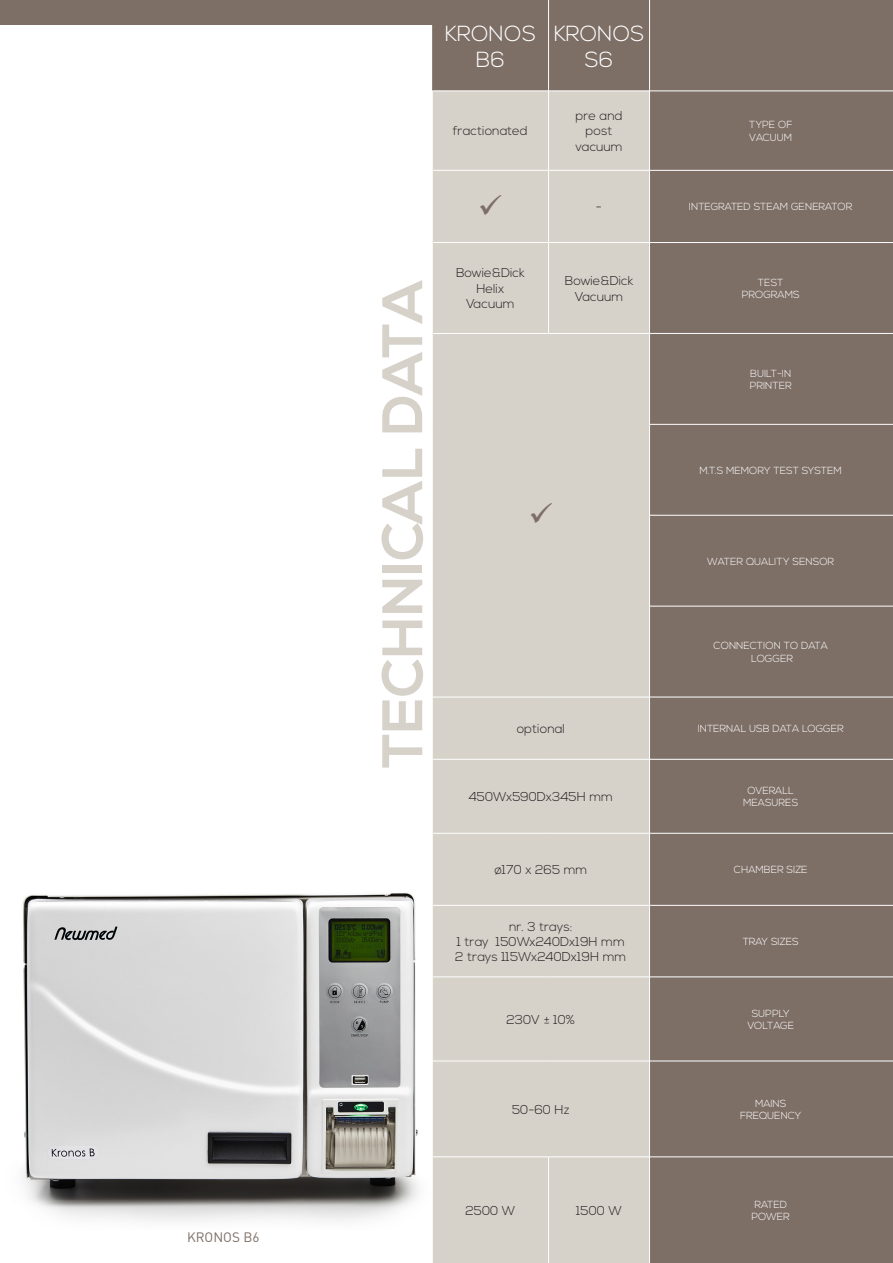
<style>
.page{position:relative;width:893px;height:1263px;background:#fff}
.page>*{position:absolute;margin:0;border:0;box-sizing:border-box;transform-origin:0 0}
.t1{font:700 57px "Nexa";color:#d6d1c9}
.t2{font:300 21.75px "Nexa";color:#fff}
.t3{font:13.5px "DIN";color:#7d6e66}
.t4{font:300 12.9px "Nexa";color:#231f20}
.t5{font:300 10.2px "Nexa";color:#fff}
</style>
<div class="page">
<img style="left:23px;top:893px;width:396px;height:328px">
<div style="left:0;top:0;width:893px;height:25px;background:#7d6e66"></div>
<div style="left:432px;top:25px;width:461px;height:1238px;background:#7d6e66"></div>
<div style="left:433px;top:92px;width:216px;height:1171px;background:#d6d1c9"></div>
<hr style="left:650px;top:170px;width:242px;height:1px;background:#fff">
<hr style="left:650px;top:242px;width:242px;height:1px;background:#fff">
<hr style="left:650px;top:333px;width:242px;height:1px;background:#fff">
<hr style="left:650px;top:424px;width:242px;height:1px;background:#fff">
<hr style="left:650px;top:515px;width:242px;height:1px;background:#fff">
<hr style="left:650px;top:606px;width:242px;height:1px;background:#fff">
<hr style="left:650px;top:697px;width:242px;height:1px;background:#fff">
<hr style="left:650px;top:759px;width:242px;height:1px;background:#fff">
<hr style="left:650px;top:833px;width:242px;height:1px;background:#fff">
<hr style="left:650px;top:905px;width:242px;height:1px;background:#fff">
<hr style="left:650px;top:976px;width:242px;height:1px;background:#fff">
<hr style="left:650px;top:1060px;width:242px;height:1px;background:#fff">
<hr style="left:650px;top:1156px;width:242px;height:1px;background:#fff">
<hr style="left:650px;top:91px;width:242px;height:1px;background:#fff">
<hr style="left:649px;top:333px;width:1px;height:91px;background:#fff">
<hr style="left:649px;top:424px;width:1px;height:91px;background:#fff">
<hr style="left:649px;top:515px;width:1px;height:91px;background:#fff">
<hr style="left:649px;top:606px;width:1px;height:91px;background:#fff">
<hr style="left:649px;top:905px;width:1px;height:72px;background:#fff">
<hr style="left:431px;top:333px;width:2px;height:91px;background:#fff">
<hr style="left:431px;top:424px;width:2px;height:91px;background:#fff">
<hr style="left:431px;top:515px;width:2px;height:91px;background:#fff">
<hr style="left:431px;top:606px;width:2px;height:91px;background:#fff">
<hr style="left:431px;top:905px;width:2px;height:72px;background:#fff">
<hr style="left:431px;top:91px;width:2px;height:79px;background:#fff">
<hr style="left:649px;top:697px;width:1px;height:62px;background:#fff">
<hr style="left:549px;top:697px;width:100px;height:1px;background:#fff">
<hr style="left:433px;top:697px;width:116px;height:1px;background:#fff">
<hr style="left:431px;top:697px;width:2px;height:62px;background:#fff">
<hr style="left:649px;top:759px;width:1px;height:74px;background:#fff">
<hr style="left:549px;top:759px;width:100px;height:1px;background:#fff">
<hr style="left:433px;top:759px;width:116px;height:1px;background:#fff">
<hr style="left:431px;top:759px;width:2px;height:74px;background:#fff">
<hr style="left:431px;top:1157px;width:2px;height:106px;background:#fff">
<hr style="left:649px;top:1157px;width:1px;height:106px;background:#fff">
<hr style="left:548px;top:1156px;width:1px;height:107px;background:#fff">
<hr style="left:649px;top:977px;width:1px;height:84px;background:#fff">
<hr style="left:549px;top:976px;width:100px;height:1px;background:#fff">
<hr style="left:433px;top:976px;width:116px;height:1px;background:#fff">
<hr style="left:431px;top:977px;width:2px;height:84px;background:#fff">
<hr style="left:649px;top:1061px;width:1px;height:96px;background:#fff">
<hr style="left:549px;top:1060px;width:100px;height:1px;background:#fff">
<hr style="left:549px;top:1156px;width:100px;height:1px;background:#fff">
<hr style="left:433px;top:1060px;width:116px;height:1px;background:#fff">
<hr style="left:433px;top:1156px;width:115px;height:1px;background:#fff">
<hr style="left:431px;top:1061px;width:2px;height:96px;background:#fff">
<hr style="left:649px;top:833px;width:1px;height:72px;background:#fff">
<hr style="left:549px;top:833px;width:100px;height:1px;background:#fff">
<hr style="left:549px;top:905px;width:100px;height:1px;background:#fff">
<hr style="left:433px;top:833px;width:116px;height:1px;background:#fff">
<hr style="left:433px;top:905px;width:116px;height:1px;background:#fff">
<hr style="left:431px;top:833px;width:2px;height:72px;background:#fff">
<hr style="left:433px;top:91px;width:115px;height:1px;background:#fff">
<hr style="left:649px;top:91px;width:1px;height:79px;background:#fff">
<hr style="left:548px;top:91px;width:1px;height:79px;background:#fff">
<hr style="left:549px;top:91px;width:100px;height:1px;background:#fff">
<hr style="left:548px;top:0;width:1px;height:91px;background:#fff">
<hr style="left:649px;top:0;width:1px;height:91px;background:#fff">
<hr style="left:649px;top:170px;width:1px;height:73px;background:#fff">
<hr style="left:549px;top:170px;width:100px;height:1px;background:#fff">
<hr style="left:649px;top:243px;width:1px;height:90px;background:#fff">
<hr style="left:549px;top:242px;width:100px;height:1px;background:#fff">
<hr style="left:549px;top:333px;width:100px;height:1px;background:#fff">
<hr style="left:548px;top:170px;width:1px;height:73px;background:#fff">
<hr style="left:433px;top:170px;width:115px;height:1px;background:#fff">
<hr style="left:548px;top:243px;width:1px;height:91px;background:#fff">
<hr style="left:433px;top:242px;width:115px;height:1px;background:#fff">
<hr style="left:433px;top:333px;width:115px;height:1px;background:#fff">
<hr style="left:431px;top:170px;width:2px;height:73px;background:#fff">
<hr style="left:431px;top:243px;width:2px;height:90px;background:#fff">
<svg style="left:531px;top:503px;width:21px;height:20px"></svg>
<svg style="left:480px;top:194px;width:22px;height:21px"></svg>
<p class="t3" style="left:187px;top:1228px;width:74px">KRONOS B6</p>
<p class="t2" style="left:445px;top:21px;width:93px">KRONOS</p>
<p class="t2" style="left:476px;top:47px;width:31px">B6</p>
<p class="t4" style="left:453px;top:124px;width:76px">fractionated</p>
<p class="t2" style="left:554px;top:21px;width:92px">KRONOS</p>
<p class="t2" style="left:585px;top:47px;width:30px">S6</p>
<p class="t4" style="left:575px;top:108px;width:49px">pre and</p>
<p class="t4" style="left:585px;top:124px;width:29px">post</p>
<p class="t4" style="left:575px;top:139px;width:49px">vacuum</p>
<p class="t4" style="left:596px;top:199px;width:8px">-</p>
<p class="t1" style="left:370px;top:768px;width:491px;rotate:-90deg">TECHNICAL DATA</p>
<p class="t4" style="left:456px;top:266px;width:70px">Bowie&amp;Dick</p>
<p class="t4" style="left:476px;top:281px;width:30px">Helix</p>
<p class="t4" style="left:466px;top:296px;width:50px">Vacuum</p>
<p class="t4" style="left:565px;top:273px;width:70px">Bowie&amp;Dick</p>
<p class="t4" style="left:575px;top:289px;width:50px">Vacuum</p>
<p class="t4" style="left:517px;top:721px;width:50px">optional</p>
<p class="t4" style="left:469px;top:789px;width:146px">450Wx590Dx345H mm</p>
<p class="t4" style="left:494px;top:862px;width:95px">ø170 x 265 mm</p>
<p class="t4" style="left:509px;top:919px;width:65px">nr. 3 trays:</p>
<p class="t4" style="left:457px;top:934px;width:169px">1 tray 150Wx240Dx19H mm</p>
<p class="t4" style="left:455px;top:949px;width:173px">2 trays 115Wx240Dx19H mm</p>
<p class="t4" style="left:506px;top:1012px;width:70px">230V ± 10%</p>
<p class="t4" style="left:512px;top:1102px;width:59px">50-60 Hz</p>
<p class="t4" style="left:465px;top:1203px;width:51px">2500 W</p>
<p class="t4" style="left:576px;top:1203px;width:47px">1500 W</p>
<p class="t5" style="left:749px;top:119px;width:45px">TYPE OF</p>
<p class="t5" style="left:749px;top:131px;width:45px">VACUUM</p>
<p class="t5" style="left:689px;top:201px;width:165px">INTEGRATED STEAM GENERATOR</p>
<p class="t5" style="left:758px;top:276px;width:27px">TEST</p>
<p class="t5" style="left:742px;top:289px;width:59px">PROGRAMS</p>
<p class="t5" style="left:750px;top:367px;width:43px">BUILT-IN</p>
<p class="t5" style="left:750px;top:379px;width:43px">PRINTER</p>
<p class="t5" style="left:700px;top:464px;width:144px">M.T.S MEMORY TEST SYSTEM</p>
<p class="t5" style="left:707px;top:555px;width:129px">WATER QUALITY SENSOR</p>
<p class="t5" style="left:714px;top:640px;width:116px">CONNECTION TO DATA</p>
<p class="t5" style="left:751px;top:652px;width:43px">LOGGER</p>
<p class="t5" style="left:698px;top:723px;width:148px">INTERNAL USB DATA LOGGER</p>
<p class="t5" style="left:747px;top:785px;width:48px">OVERALL</p>
<p class="t5" style="left:743px;top:797px;width:56px">MEASURES</p>
<p class="t5" style="left:734px;top:864px;width:75px">CHAMBER SIZE</p>
<p class="t5" style="left:743px;top:935px;width:58px">TRAY SIZES</p>
<p class="t5" style="left:752px;top:1007px;width:39px">SUPPLY</p>
<p class="t5" style="left:747px;top:1019px;width:48px">VOLTAGE</p>
<p class="t5" style="left:755px;top:1097px;width:33px">MAINS</p>
<p class="t5" style="left:740px;top:1109px;width:63px">FREQUENCY</p>
<p class="t5" style="left:754px;top:1198px;width:34px">RATED</p>
<p class="t5" style="left:752px;top:1210px;width:40px">POWER</p>
</div>
